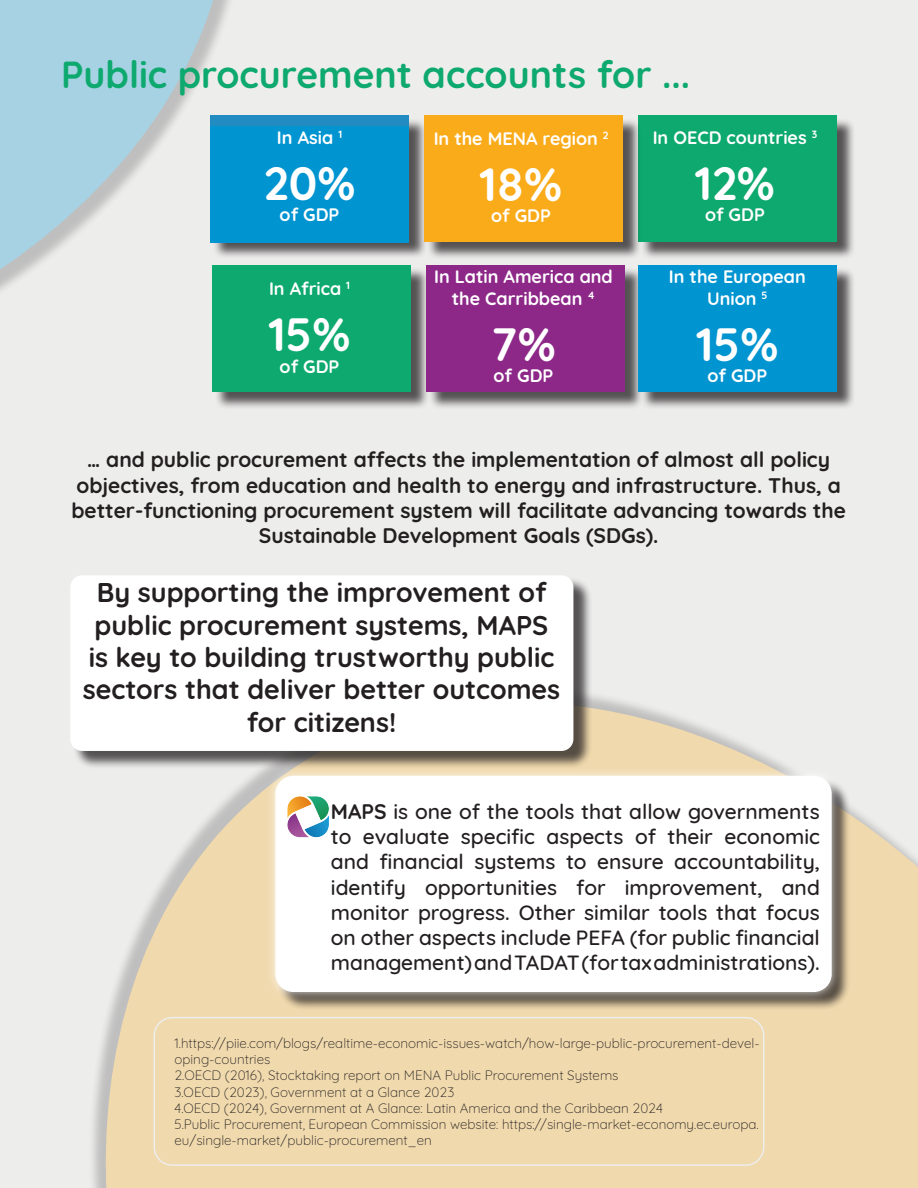
<style>
.page{position:relative;width:918px;height:1188px;background:#ededec}
.page>*{position:absolute;margin:0;border:0;box-sizing:border-box;transform-origin:0 0}
.t1{font:700 46.5px "Quicksand";color:#fff}
.t2{font:700 37.5px "Quicksand";color:#0da96e}
.t3{font:700 27px/32.4px "Quicksand";color:#231f20;text-align:center}
.t4{font:500 21px/25.2px "Quicksand";color:#231f20;text-align:justify}
.t5{font:700 21px/25.2px "Quicksand";color:#231f20;text-align:center}
.t6{font:700 18px/21.6px "Quicksand";color:#fff;text-align:center}
.t7{font:300 13.5px/16.2px "Quicksand";color:#231f20}
.s1{font-weight:700}
</style>
<div class="page">
<svg style="left:0;top:0;width:230px;height:291px;fill:#a6d2e3"></svg>
<svg style="left:93px;top:696px;width:825px;height:492px;fill:#f0d9ad"></svg>
<div style="left:213px;top:118px;width:215px;height:141px;background:#231f20;opacity:.75"></div>
<div style="left:210px;top:115px;width:199px;height:125px;background:#218bc2"></div>
<div style="left:210px;top:126px;width:199px;height:117px;background:#0094d0"></div>
<div style="left:215px;top:268px;width:215px;height:142px;background:#231f20;opacity:.75"></div>
<div style="left:212px;top:265px;width:199px;height:127px;background:#0da96e"></div>
<div style="left:640px;top:118px;width:215px;height:142px;background:#231f20;opacity:.75"></div>
<div style="left:638px;top:115px;width:199px;height:127px;background:#0da96e"></div>
<div style="left:427px;top:118px;width:214px;height:142px;background:#231f20;opacity:.75"></div>
<div style="left:424px;top:115px;width:199px;height:127px;background:#faab1a"></div>
<div style="left:429px;top:268px;width:215px;height:142px;background:#231f20;opacity:.75"></div>
<div style="left:426px;top:265px;width:199px;height:127px;background:#8d2888"></div>
<div style="left:640px;top:268px;width:215px;height:142px;background:#231f20;opacity:.75"></div>
<div style="left:638px;top:265px;width:199px;height:127px;background:#0094d0"></div>
<div style="left:73px;top:577px;width:519px;height:193px;background:#231f20;opacity:.75"></div>
<div style="left:70px;top:575px;width:503px;height:176px;background:#fff;border-radius:12px"></div>
<div style="left:278px;top:778px;width:573px;height:233px;background:#231f20;opacity:.75"></div>
<div style="left:266px;top:766px;width:575px;height:236px;background:#fff;opacity:.75"></div>
<div style="left:275px;top:776px;width:557px;height:216px;background:#fff;border-radius:18px"></div>
<img style="left:287px;top:796px;width:42px;height:42px">
<div style="left:154px;top:1017px;width:610px;height:149px;border:2px solid #ededec;border-radius:18px"></div>
<p class="t2" style="left:61px;top:44px;width:630px">Public procurement accounts for ...</p>
<p class="t6" style="left:277px;top:125px;width:67px">In Asia <sup>1</sup></p>
<p class="t1" style="left:264px;top:145px;width:93px">20%</p>
<p class="t6" style="left:280px;top:203px;width:61px">of GDP</p>
<p class="t6" style="left:269px;top:276px;width:83px">In Africa <sup>1</sup></p>
<p class="t1" style="left:269px;top:296px;width:83px">15%</p>
<p class="t6" style="left:280px;top:354px;width:61px">of GDP</p>
<p class="t6" style="left:434px;top:126px;width:176px">In the MENA region <sup>2</sup></p>
<p class="t1" style="left:480px;top:146px;width:84px">18%</p>
<p class="t6" style="left:491px;top:203px;width:61px">of GDP</p>
<p class="t6" style="left:434px;top:264px;width:180px">In Latin America and the Carribbean <sup>4</sup></p>
<p class="t1" style="left:491px;top:306px;width:66px">7%</p>
<p class="t6" style="left:494px;top:363px;width:61px">of GDP</p>
<p class="t6" style="left:653px;top:125px;width:166px">In OECD countries <sup>3</sup></p>
<p class="t1" style="left:695px;top:145px;width:81px">12%</p>
<p class="t6" style="left:705px;top:203px;width:61px">of GDP</p>
<p class="t6" style="left:669px;top:264px;width:138px">In the European<br>Union <sup>5</sup></p>
<p class="t1" style="left:696px;top:306px;width:83px">15%</p>
<p class="t6" style="left:707px;top:363px;width:61px">of GDP</p>
<p class="t5" style="left:71px;top:446px;width:776px">… and public procurement affects the implementation of almost all policy objectives, from education and health to energy and infrastructure. Thus, a better-functioning procurement system will facilitate advancing towards the Sustainable Development Goals (SDGs).</p>
<p class="t3" style="left:83px;top:574px;width:479px">By supporting the improvement of public procurement systems, MAPS is key to building trustworthy public sectors that deliver better outcomes for citizens!</p>
<p class="t4" style="left:331px;top:797px;width:491px"><span class="s1">MAPS</span> is one of the tools that allow governments to evaluate specific aspects of their economic and financial systems to ensure accountability, identify opportunities for improvement, and monitor progress. Other similar tools that focus on other aspects include PEFA (for public financial management) and TADAT (for tax administrations).</p>
<p class="t7" style="left:175px;top:1034px;width:587px">1.https://piie.com/blogs/realtime-economic-issues-watch/how-large-public-procurement-devel&shy;oping-countries</p>
<p class="t7" style="left:175px;top:1066px;width:446px">2.OECD (2016), Stocktaking report on MENA Public Procurement Systems</p>
<p class="t7" style="left:175px;top:1082px;width:281px">3.OECD (2023), Government at a Glance 2023</p>
<p class="t7" style="left:175px;top:1099px;width:490px">4.OECD (2024), Government at A Glance: Latin America and the Caribbean 2024</p>
<p class="t7" style="left:175px;top:1115px;width:586px">5.Public Procurement, European Commission website: https://single-market-economy.ec.europa. eu/single-market/public-procurement_en</p>
</div>
